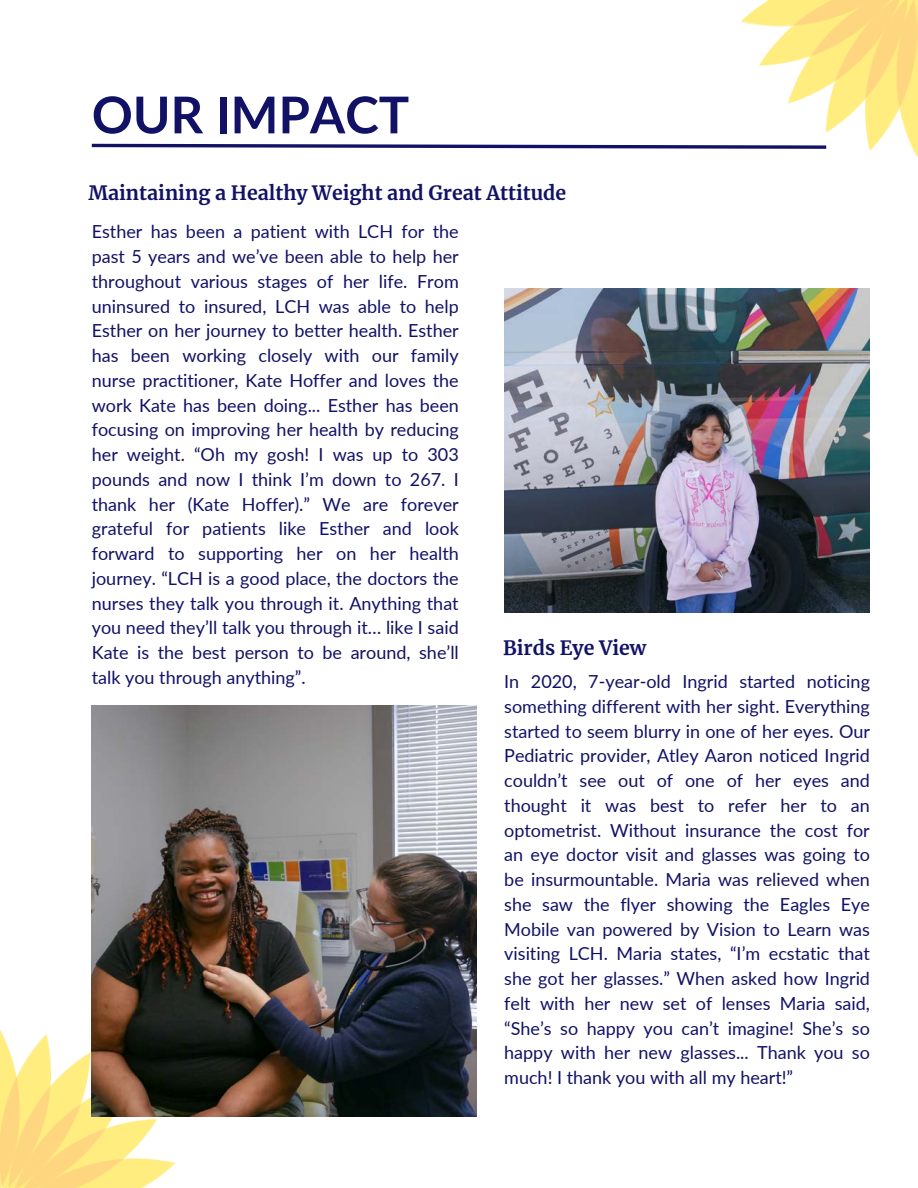
<style>
.page{position:relative;width:918px;height:1188px;background:#fff}
.page>*{position:absolute;margin:0;border:0;box-sizing:border-box;transform-origin:0 0}
.t1{font:700 50.85px "Lato";color:#116}
.t2{font:700 19.5px "Merriweather";color:#116}
.t3{font:18px/24.8px "Lato";color:#116;text-align:justify}
</style>
<div class="page">
<img style="left:0;top:1020px;width:190px;height:168px">
<img style="left:92px;top:706px;width:385px;height:410px">
<svg style="left:91px;top:143px;width:636px;height:6px"></svg>
<img style="left:504px;top:288px;width:366px;height:325px">
<img style="left:727px;top:0;width:191px;height:158px">
<p class="t1" style="left:92px;top:83px;width:319px">OUR IMPACT</p>
<p class="t2" style="left:88px;top:181px;width:479px">Maintaining a Healthy Weight and Great Attitude</p>
<p class="t3" style="left:92px;top:219px;width:369px">Esther has been a patient with LCH for the past 5 years and we’ve been able to help her throughout various stages of her life. From uninsured to insured, LCH was able to help Esther on her journey to better health. Esther has been working closely with our family nurse practitioner, Kate Hoffer and loves the work Kate has been doing... Esther has been focusing on improving her health by reducing her weight. “Oh my gosh! I was up to 303 pounds and now I think I’m down to 267. I thank her (Kate Hoffer).” We are forever grateful for patients like Esther and look forward to supporting her on her health journey. “LCH is a good place, the doctors the nurses they talk you through it. Anything that you need they’ll talk you through it… like I said Kate is the best person to be around, she’ll talk you through anything”.</p>
<p class="t2" style="left:503px;top:636px;width:145px">Birds Eye View</p>
<p class="t3" style="left:504px;top:669px;width:367px">In 2020, 7-year-old Ingrid started noticing something different with her sight. Everything started to seem blurry in one of her eyes. Our Pediatric provider, Atley Aaron noticed Ingrid couldn’t see out of one of her eyes and thought it was best to refer her to an optometrist. Without insurance the cost for an eye doctor visit and glasses was going to be insurmountable. Maria was relieved when she saw the flyer showing the Eagles Eye Mobile van powered by Vision to Learn was visiting LCH. Maria states, “I’m ecstatic that she got her glasses.” When asked how Ingrid felt with her new set of lenses Maria said, “She’s so happy you can’t imagine! She’s so happy with her new glasses... Thank you so much! I thank you with all my heart!”</p>
</div>
